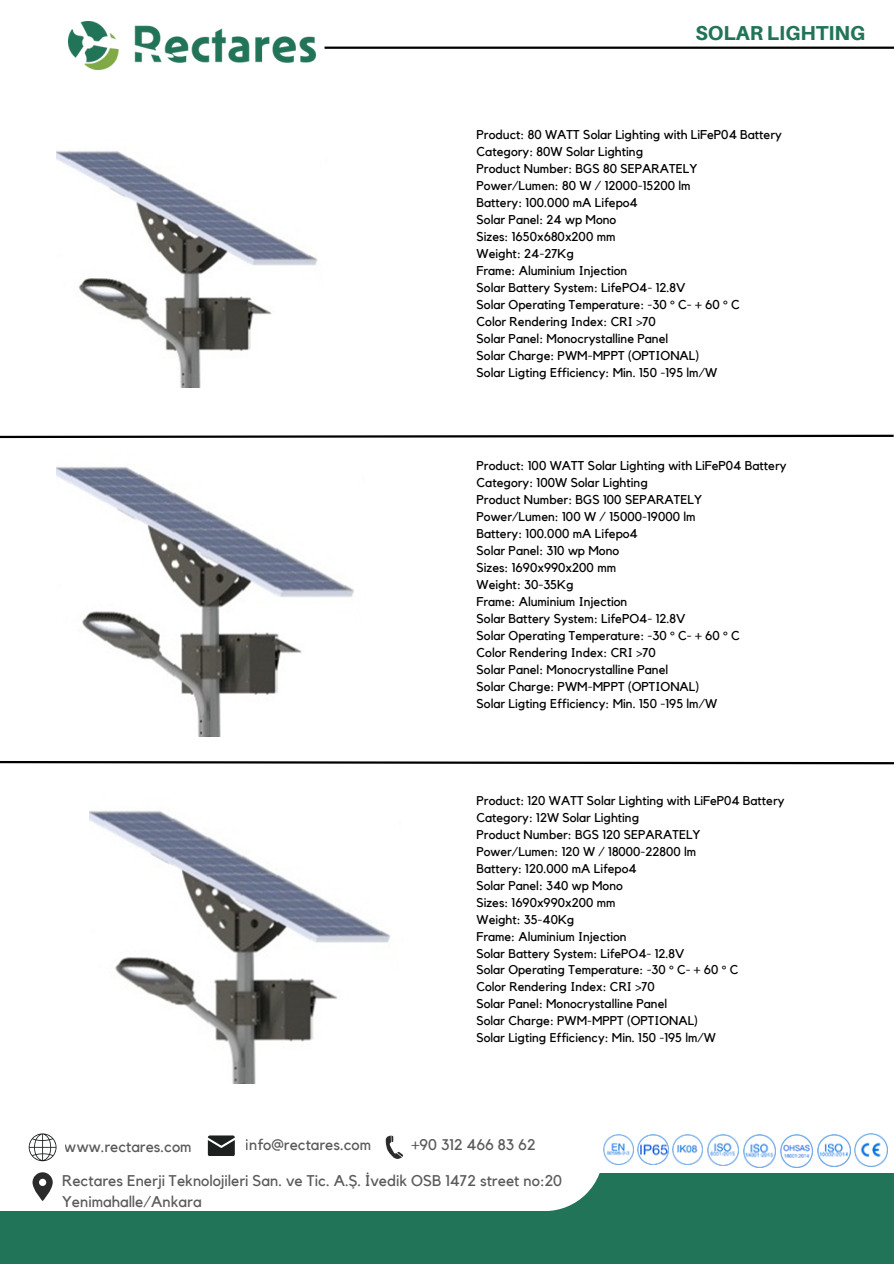
<style>
.page{position:relative;width:894px;height:1264px;background:#fff}
.page>*{position:absolute;margin:0;border:0;box-sizing:border-box;transform-origin:0 0}
.t1{font:800 20.1px "Aileron";color:#227459}
.t2{font:15.45px/21px "Kollektif";color:#000}
.t3{font:12.75px "Kollektif";color:#000}
</style>
<div class="page">
<div style="left:0;top:1173px;width:893px;height:90px;background:#227459"></div>
<div style="left:0;top:1093px;width:603px;height:118px;background:#fff"></div>
<hr style="left:324px;top:47px;width:569px;height:2px;background:#000">
<svg style="left:0;top:434px;width:893px;height:5px"></svg>
<svg style="left:0;top:761px;width:893px;height:4px"></svg>
<img style="left:603px;top:1134px;width:30px;height:30px">
<img style="left:637px;top:1134px;width:31px;height:30px">
<img style="left:672px;top:1134px;width:30px;height:30px">
<img style="left:707px;top:1134px;width:31px;height:31px">
<img style="left:743px;top:1134px;width:32px;height:33px">
<img style="left:780px;top:1134px;width:32px;height:33px">
<img style="left:817px;top:1134px;width:32px;height:32px">
<img style="left:854px;top:1133px;width:33px;height:33px">
<img style="left:89px;top:810px;width:302px;height:273px">
<img style="left:56px;top:151px;width:262px;height:236px">
<img style="left:56px;top:466px;width:298px;height:270px">
<svg style="left:29px;top:1133px;width:27px;height:28px"></svg>
<svg style="left:208px;top:1135px;width:27px;height:20px"></svg>
<svg style="left:385px;top:1135px;width:18px;height:24px"></svg>
<svg style="left:33px;top:1172px;width:20px;height:29px"></svg>
<img style="left:69px;top:22px;width:246px;height:47px">
<p class="t1" style="left:695px;top:21px;width:171px">SOLAR LIGHTING</p>
<p class="t3" style="left:476px;top:128px;width:307px">Product: 80 WATT Solar Lighting with LiFeP04 Battery</p>
<p class="t3" style="left:476px;top:145px;width:168px">Category: 80W Solar Lighting</p>
<p class="t3" style="left:476px;top:162px;width:222px">Product Number: BGS 80 SEPARATELY</p>
<p class="t3" style="left:476px;top:179px;width:215px">Power/Lumen: 80 W / 12000-15200 lm</p>
<p class="t3" style="left:476px;top:196px;width:163px">Battery: 100.000 mA Lifepo4</p>
<p class="t3" style="left:476px;top:213px;width:141px">Solar Panel: 24 wp Mono</p>
<p class="t3" style="left:476px;top:230px;width:140px">Sizes: 1650x680x200 mm</p>
<p class="t3" style="left:476px;top:247px;width:99px">Weight: 24-27Kg</p>
<p class="t3" style="left:476px;top:264px;width:152px">Frame: Aluminium Injection</p>
<p class="t3" style="left:476px;top:281px;width:210px">Solar Battery System: LifePO4- 12.8V</p>
<p class="t3" style="left:476px;top:298px;width:265px">Solar Operating Temperature: -30 ° C- + 60 ° C</p>
<p class="t3" style="left:476px;top:315px;width:181px">Color Rendering Index: CRI &gt;70</p>
<p class="t3" style="left:476px;top:332px;width:193px">Solar Panel: Monocrystalline Panel</p>
<p class="t3" style="left:476px;top:349px;width:224px">Solar Charge: PWM-MPPT (OPTIONAL)</p>
<p class="t3" style="left:476px;top:366px;width:242px">Solar Ligting Efficiency: Min. 150 -195 lm/W</p>
<p class="t3" style="left:476px;top:460px;width:311px">Product: 100 WATT Solar Lighting with LiFeP04 Battery</p>
<p class="t3" style="left:476px;top:477px;width:173px">Category: 100W Solar Lighting</p>
<p class="t3" style="left:476px;top:494px;width:227px">Product Number: BGS 100 SEPARATELY</p>
<p class="t3" style="left:476px;top:511px;width:220px">Power/Lumen: 100 W / 15000-19000 lm</p>
<p class="t3" style="left:476px;top:528px;width:163px">Battery: 100.000 mA Lifepo4</p>
<p class="t3" style="left:476px;top:545px;width:144px">Solar Panel: 310 wp Mono</p>
<p class="t3" style="left:476px;top:562px;width:141px">Sizes: 1690x990x200 mm</p>
<p class="t3" style="left:476px;top:579px;width:99px">Weight: 30-35Kg</p>
<p class="t3" style="left:476px;top:596px;width:152px">Frame: Aluminium Injection</p>
<p class="t3" style="left:476px;top:613px;width:210px">Solar Battery System: LifePO4- 12.8V</p>
<p class="t3" style="left:476px;top:630px;width:265px">Solar Operating Temperature: -30 ° C- + 60 ° C</p>
<p class="t3" style="left:476px;top:647px;width:181px">Color Rendering Index: CRI &gt;70</p>
<p class="t3" style="left:476px;top:664px;width:193px">Solar Panel: Monocrystalline Panel</p>
<p class="t3" style="left:476px;top:681px;width:224px">Solar Charge: PWM-MPPT (OPTIONAL)</p>
<h2 class="t3" style="left:476px;top:698px;width:242px">Solar Ligting Efficiency: Min. 150 -195 lm/W</h2>
<p class="t3" style="left:476px;top:795px;width:309px">Product: 120 WATT Solar Lighting with LiFeP04 Battery</p>
<p class="t3" style="left:476px;top:812px;width:164px">Category: 12W Solar Lighting</p>
<p class="t3" style="left:476px;top:828px;width:225px">Product Number: BGS 120 SEPARATELY</p>
<p class="t3" style="left:476px;top:845px;width:221px">Power/Lumen: 120 W / 18000-22800 lm</p>
<p class="t3" style="left:476px;top:862px;width:161px">Battery: 120.000 mA Lifepo4</p>
<p class="t3" style="left:476px;top:879px;width:148px">Solar Panel: 340 wp Mono</p>
<p class="t3" style="left:476px;top:896px;width:140px">Sizes: 1690x990x200 mm</p>
<p class="t3" style="left:476px;top:913px;width:99px">Weight: 35-40Kg</p>
<p class="t3" style="left:476px;top:930px;width:151px">Frame: Aluminium Injection</p>
<p class="t3" style="left:476px;top:947px;width:209px">Solar Battery System: LifePO4- 12.8V</p>
<p class="t3" style="left:476px;top:964px;width:263px">Solar Operating Temperature: -30 ° C- + 60 ° C</p>
<p class="t3" style="left:476px;top:981px;width:180px">Color Rendering Index: CRI &gt;70</p>
<p class="t3" style="left:476px;top:998px;width:192px">Solar Panel: Monocrystalline Panel</p>
<p class="t3" style="left:476px;top:1014px;width:223px">Solar Charge: PWM-MPPT (OPTIONAL)</p>
<p class="t3" style="left:476px;top:1031px;width:241px">Solar Ligting Efficiency: Min. 150 -195 lm/W</p>
<p class="t2" style="left:65px;top:1136px;width:128px">www.rectares.com</p>
<p class="t2" style="left:246px;top:1134px;width:127px">info@rectares.com</p>
<p class="t2" style="left:62px;top:1170px;width:501px">Rectares Enerji Teknolojileri San. ve Tic. A.Ş. İvedik OSB 1472 street no:20<br>Yenimahalle/Ankara</p>
<p class="t2" style="left:411px;top:1134px;width:125px">+90 312 466 83 62</p>
</div>
